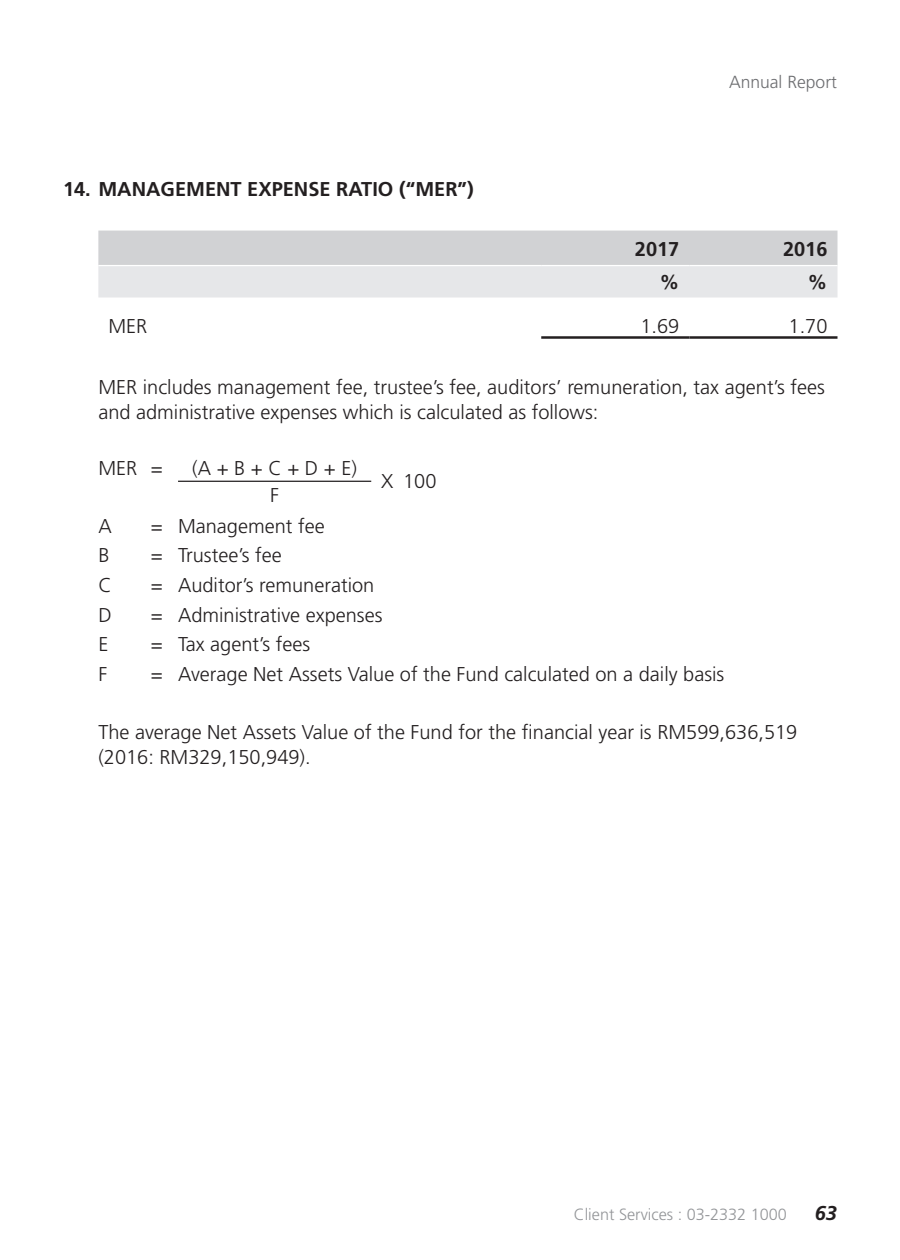
<style>
.page{position:relative;width:900px;height:1260px;background:#fff}
.page>*{position:absolute;margin:0;border:0;box-sizing:border-box;transform-origin:0 0}
.t1{font:300 20px/25px "Frutiger";color:#231f20}
.t2{font:700 20px "Frutiger";color:#231f20}
.t3{font:italic 700 20px "Frutiger";color:#231f20}
.t4{font:300 17.5px "Frutiger";color:#6c6d70}
.t5{font:300 16.25px "Frutiger";color:#939598}
</style>
<div class="page">
<svg style="left:98px;top:231px;width:740px;height:67px;background:#dbdcde"></svg>
<hr style="left:541px;top:336px;width:148px;height:3px;background:#231f20">
<hr style="left:689px;top:336px;width:149px;height:3px;background:#231f20">
<hr style="left:98px;top:265px;width:443px;height:1px;background:#fff">
<hr style="left:541px;top:265px;width:148px;height:1px;background:#fff">
<hr style="left:689px;top:265px;width:149px;height:1px;background:#fff">
<hr style="left:178px;top:481px;width:193px;height:1px;background:#231f20">
<p class="t2" style="left:63px;top:177px;width:412px">14. MANAGEMENT EXPENSE RATIO (“MER”)</p>
<p class="t4" style="left:729px;top:72px;width:109px">Annual Report</p>
<p class="t2" style="left:635px;top:237px;width:46px">2017</p>
<p class="t2" style="left:783px;top:237px;width:46px">2016</p>
<p class="t2" style="left:659px;top:271px;width:21px">%</p>
<p class="t2" style="left:807px;top:271px;width:21px">%</p>
<p class="t1" style="left:108px;top:313px;width:40px">MER</p>
<p class="t1" style="left:640px;top:313px;width:40px">1.69</p>
<p class="t1" style="left:789px;top:313px;width:40px">1.70</p>
<p class="t1" style="left:98px;top:374px;width:728px">MER includes management fee, trustee’s fee, auditors’ remuneration, tax agent’s fees and administrative expenses which is calculated as follows:</p>
<p class="t1" style="left:98px;top:456px;width:66px">MER =</p>
<p class="t1" style="left:192px;top:456px;width:166px">(A + B + C + D + E)</p>
<p class="t1" style="left:381px;top:468px;width:57px">X 100</p>
<p class="t1" style="left:270px;top:482px;width:10px">F</p>
<p class="t1" style="left:98px;top:513px;width:15px">A</p>
<p class="t1" style="left:151px;top:513px;width:176px">= Management fee</p>
<p class="t1" style="left:98px;top:543px;width:13px">B</p>
<p class="t1" style="left:151px;top:543px;width:133px">= Trustee’s fee</p>
<p class="t1" style="left:98px;top:573px;width:15px">C</p>
<p class="t1" style="left:151px;top:573px;width:225px">= Auditor’s remuneration</p>
<p class="t1" style="left:98px;top:602px;width:15px">D</p>
<p class="t1" style="left:151px;top:602px;width:233px">= Administrative expenses</p>
<p class="t1" style="left:98px;top:632px;width:11px">E</p>
<p class="t1" style="left:151px;top:632px;width:161px">= Tax agent’s fees</p>
<p class="t1" style="left:98px;top:662px;width:10px">F</p>
<p class="t1" style="left:151px;top:662px;width:575px">= Average Net Assets Value of the Fund calculated on a daily basis</p>
<p class="t1" style="left:98px;top:720px;width:701px">The average Net Assets Value of the Fund for the financial year is RM599,636,519 (2016: RM329,150,949).</p>
<p class="t5" style="left:574px;top:1205px;width:215px">Client Services : 03-2332 1000</p>
<p class="t3" style="left:815px;top:1202px;width:24px">63</p>
</div>
